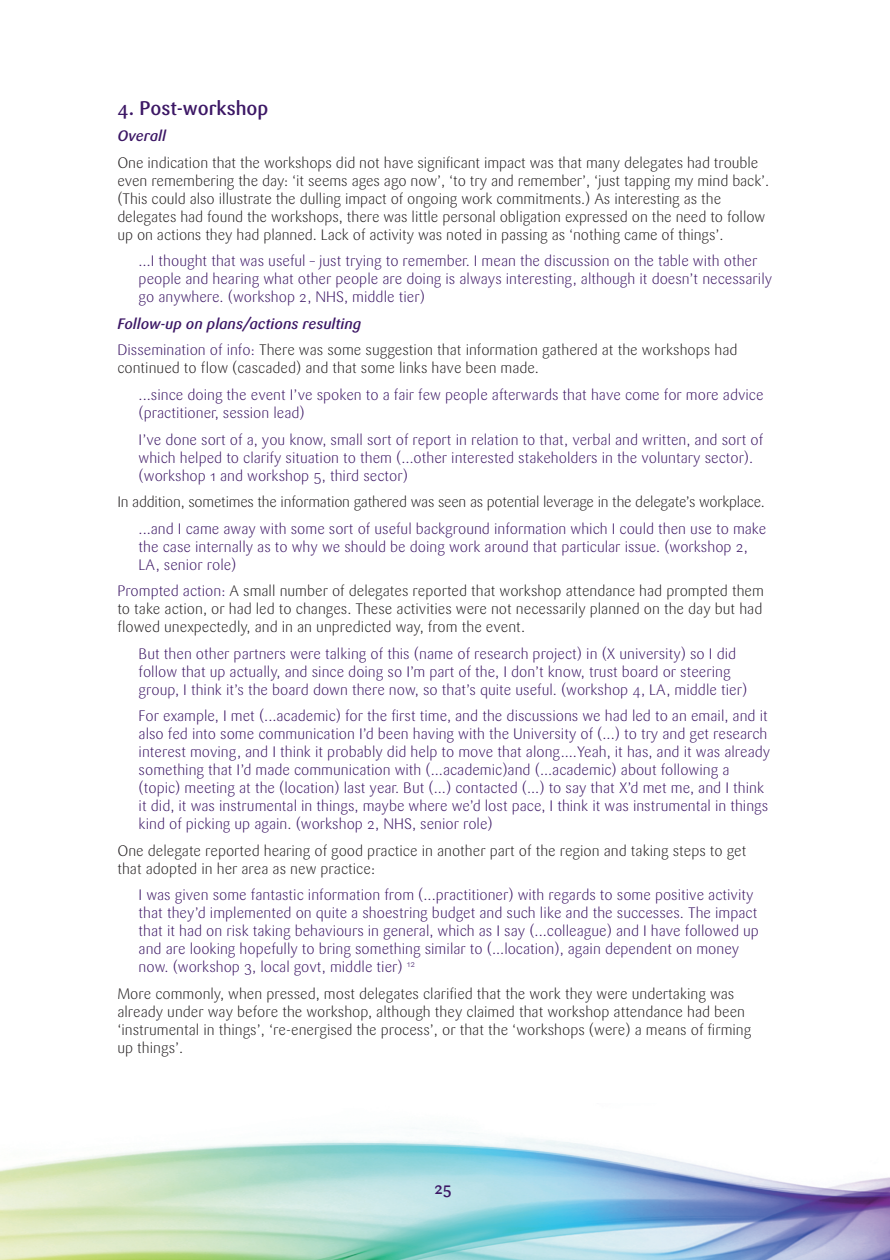
<style>
.page{position:relative;width:890px;height:1260px;background:#fff}
.page>*{position:absolute;margin:0;border:0;box-sizing:border-box;transform-origin:0 0}
.t1{font:500 19.5px "Sari";color:#3c1765}
.t2{font:500 16.5px "Sari";color:#3c1765}
.t3{font:300 15px/18px "Sari";color:#3c1765}
.t4{font:300 15px/18px "Sari";color:#231f20}
.t5{font:italic 500 15px "Sari";color:#3c1765}
.s1{font-weight:500;font-style:italic;color:#3c1765}
.s2{color:#3c1765}
</style>
<div class="page">
<img style="left:0;top:1128px;width:889px;height:131px">
<h1 class="t1" style="left:117px;top:97px;width:153px">4. Post-workshop</h1>
<p class="t5" style="left:117px;top:127px;width:50px">Overall</p>
<p class="t4" style="left:117px;top:154px;width:653px">One indication that the workshops did not have significant impact was that many delegates had trouble even remembering the day: ‘it seems ages ago now’, ‘to try and remember’, ‘just tapping my mind back’. (This could also illustrate the dulling impact of ongoing work commitments.) As interesting as the delegates had found the workshops, there was little personal obligation expressed on the need to follow up on actions they had planned. Lack of activity was noted in passing as ‘nothing came of things’.</p>
<p class="t3" style="left:139px;top:252px;width:635px">…I thought that was useful – just trying to remember. I mean the discussion on the table with other people and hearing what other people are doing is always interesting, although it doesn’t necessarily go anywhere. (workshop 2, NHS, middle tier)</p>
<p class="t4" style="left:117px;top:310px;width:621px;line-height:26.5px"><span class="s1">Follow-up on plans/actions resulting<br></span><span class="s2">Dissemination of info:</span> There was some suggestion that information gathered at the workshops had</p>
<p class="t4" style="left:117px;top:359px;width:423px">continued to flow (cascaded) and that some links have been made.</p>
<p class="t3" style="left:139px;top:386px;width:626px">...since doing the event I’ve spoken to a fair few people afterwards that have come for more advice (practitioner, session lead)</p>
<p class="t3" style="left:139px;top:430px;width:626px">I’ve done sort of a, you know, small sort of report in relation to that, verbal and written, and sort of which helped to clarify situation to them (…other interested stakeholders in the voluntary sector). (workshop 1 and workshop 5, third sector)</p>
<p class="t4" style="left:117px;top:493px;width:649px">In addition, sometimes the information gathered was seen as potential leverage in the delegate’s workplace.</p>
<p class="t3" style="left:139px;top:519px;width:629px">...and I came away with some sort of useful background information which I could then use to make the case internally as to why we should be doing work around that particular issue. (workshop 2,<br>LA, senior role)</p>
<p class="t4" style="left:117px;top:582px;width:648px;text-align:justify"><span class="s2">Prompted action:</span> A small number of delegates reported that workshop attendance had prompted them to take action, or had led to changes. These activities were not necessarily planned on the day but had flowed unexpectedly, and in an unpredicted way, from the event.</p>
<p class="t3" style="left:139px;top:644px;width:610px">But then other partners were talking of this (name of research project) in (X university) so I did follow that up actually, and since doing so I’m part of the, I don’t know, trust board or steering group, I think it’s the board down there now, so that’s quite useful. (workshop 4, LA, middle tier)</p>
<p class="t3" style="left:139px;top:707px;width:633px">For example, I met (...academic) for the first time, and the discussions we had led to an email, and it also fed into some communication I’d been having with the University of (...) to try and get research interest moving, and I think it probably did help to move that along....Yeah, it has, and it was already something that I’d made communication with (...academic)and (...academic) about following a (topic) meeting at the (location) last year. But (...) contacted (...) to say that X’d met me, and I think it did, it was instrumental in things, maybe where we’d lost pace, I think it was instrumental in things kind of picking up again. (workshop 2, NHS, senior role)</p>
<p class="t4" style="left:117px;top:841px;width:630px">One delegate reported hearing of good practice in another part of the region and taking steps to get that adopted in her area as new practice:</p>
<p class="t3" style="left:139px;top:886px;width:621px">I was given some fantastic information from (...practitioner) with regards to some positive activity that they’d implemented on quite a shoestring budget and such like and the successes. The impact that it had on risk taking behaviours in general, which as I say (...colleague) and I have followed up and are looking hopefully to bring something similar to (...location), again dependent on money now. (workshop 3, local govt, middle tier) <sup>12</sup></p>
<p class="t4" style="left:117px;top:984px;width:635px">More commonly, when pressed, most delegates clarified that the work they were undertaking was already under way before the workshop, although they claimed that workshop attendance had been ‘instrumental in things’, ‘re-energised the process’, or that the ‘workshops (were) a means of firming up things’.</p>
<p class="t2" style="left:434px;top:1178px;width:19px">25</p>
</div>
